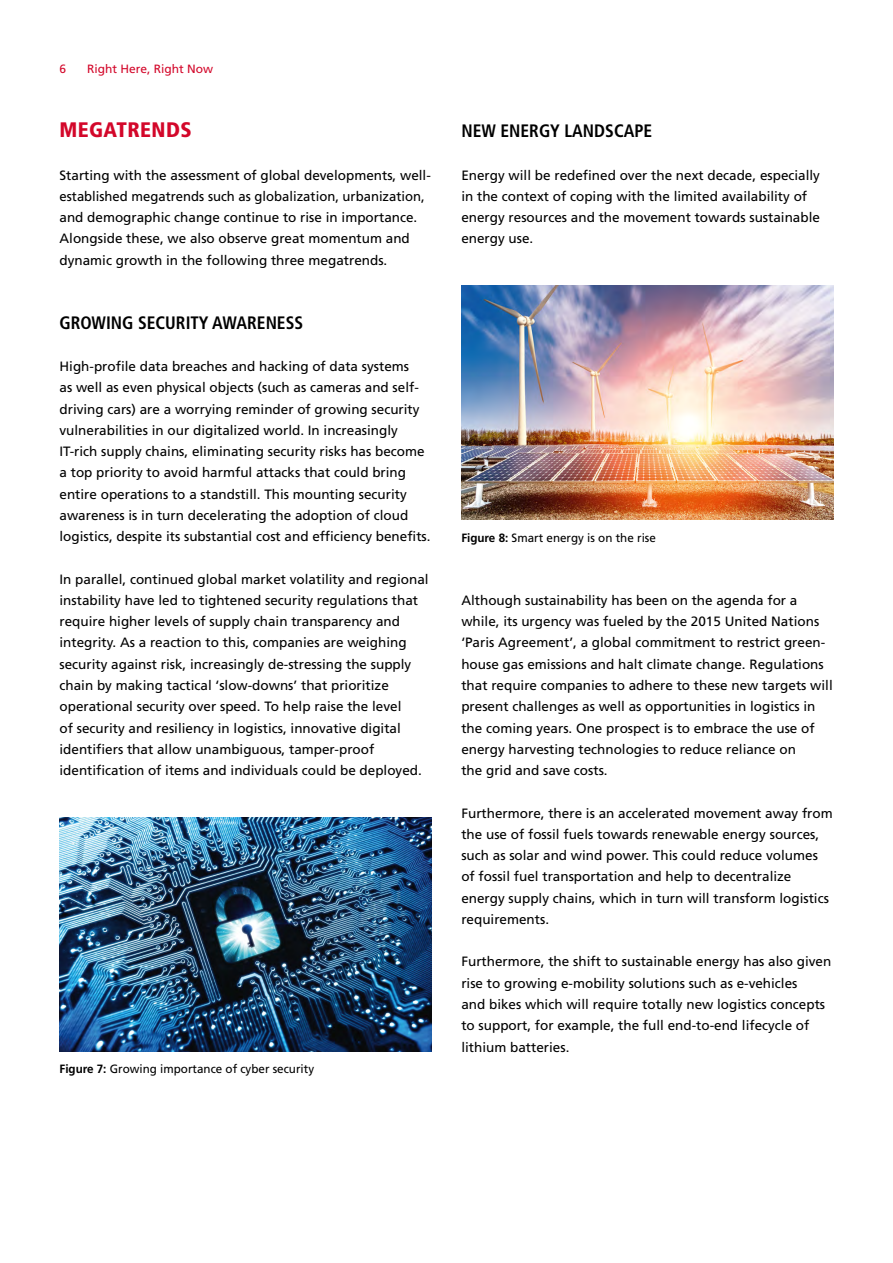
<style>
.page{position:relative;width:893px;height:1263px;background:#fff}
.page>*{position:absolute;margin:0;border:0;box-sizing:border-box;transform-origin:0 0}
.t1{font:900 condensed 21px "Frutiger LT Std";letter-spacing:.02em;color:#d3072a}
.t2{font:700 condensed 18px "Frutiger LT Std";color:#000}
.t3{font:13.5px/21.3px "Frutiger LT Std";color:#000}
.t4{font:12px "Frutiger LT Std";color:#000}
.t5{font:12px "Frutiger LT Std";color:#d3072a}
.s1{font-weight:700}
</style>
<div class="page">
<img style="left:60px;top:817px;width:372px;height:234px">
<img style="left:461px;top:286px;width:372px;height:234px">
<p class="t5" style="left:60px;top:62px;width:8px">6</p>
<p class="t5" style="left:87px;top:62px;width:128px">Right Here, Right Now</p>
<h1 class="t1" style="left:60px;top:117px;width:134px">MEGATRENDS</h1>
<p class="t3" style="left:60px;top:164px;width:373px">Starting with the assessment of global developments, well&shy;established megatrends such as globalization, urbanization, and demographic change continue to rise in importance.<br>Alongside these, we also observe great momentum and dynamic growth in the following three megatrends.</p>
<h2 class="t2" style="left:60px;top:312px;width:245px">GROWING SECURITY AWARENESS</h2>
<p class="t3" style="left:60px;top:356px;width:373px">High-profile data breaches and hacking of data systems<br>as well as even physical objects (such as cameras and self&shy;driving cars) are a worrying reminder of growing security vulnerabilities in our digitalized world. In increasingly IT-rich supply chains, eliminating security risks has become a top priority to avoid harmful attacks that could bring entire operations to a standstill. This mounting security awareness is in turn decelerating the adoption of cloud logistics, despite its substantial cost and efficiency benefits.</p>
<p class="t3" style="left:60px;top:568px;width:371px">In parallel, continued global market volatility and regional instability have led to tightened security regulations that require higher levels of supply chain transparency and integrity. As a reaction to this, companies are weighing security against risk, increasingly de-stressing the supply chain by making tactical ‘slow-downs’ that prioritize operational security over speed. To help raise the level<br>of security and resiliency in logistics, innovative digital identifiers that allow unambiguous, tamper-proof identification of items and individuals could be deployed.</p>
<p class="t4" style="left:60px;top:1061px;width:256px"><span class="s1">Figure 7:</span> Growing importance of cyber security</p>
<h2 class="t2" style="left:461px;top:120px;width:192px">NEW ENERGY LANDSCAPE</h2>
<p class="t3" style="left:461px;top:164px;width:360px">Energy will be redefined over the next decade, especially in the context of coping with the limited availability of energy resources and the movement towards sustainable energy use.</p>
<p class="t4" style="left:461px;top:530px;width:196px"><span class="s1">Figure 8:</span> Smart energy is on the rise</p>
<p class="t3" style="left:461px;top:590px;width:373px">Although sustainability has been on the agenda for a while, its urgency was fueled by the 2015 United Nations ‘Paris Agreement’, a global commitment to restrict green&shy;house gas emissions and halt climate change. Regulations that require companies to adhere to these new targets will present challenges as well as opportunities in logistics in the coming years. One prospect is to embrace the use of energy harvesting technologies to reduce reliance on<br>the grid and save costs.</p>
<p class="t3" style="left:461px;top:802px;width:373px">Furthermore, there is an accelerated movement away from the use of fossil fuels towards renewable energy sources, such as solar and wind power. This could reduce volumes of fossil fuel transportation and help to decentralize energy supply chains, which in turn will transform logistics requirements.</p>
<p class="t3" style="left:461px;top:951px;width:371px">Furthermore, the shift to sustainable energy has also given rise to growing e-mobility solutions such as e-vehicles<br>and bikes which will require totally new logistics concepts to support, for example, the full end-to-end lifecycle of lithium batteries.</p>
</div>
